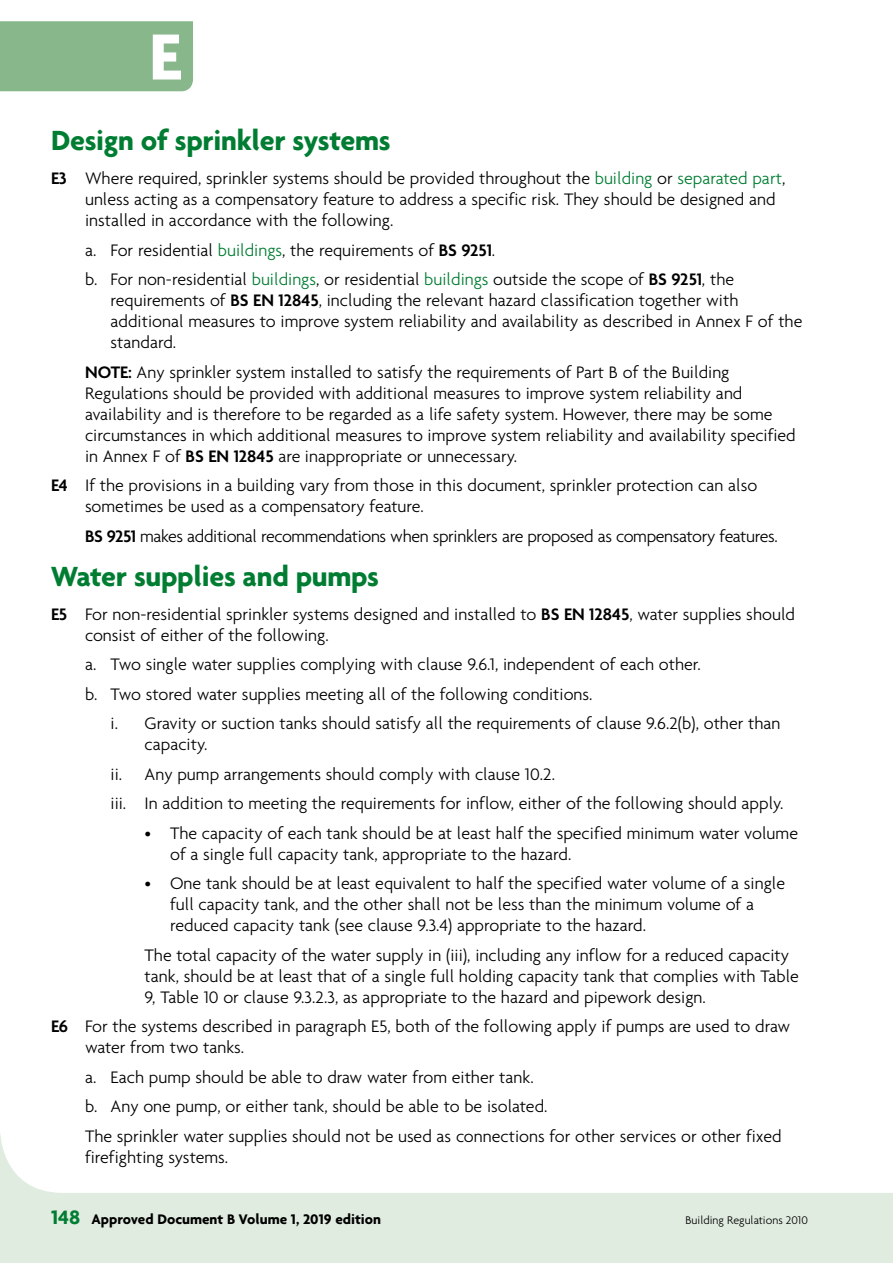
<style>
.page{position:relative;width:893px;height:1263px;background:#fff}
.page>*{position:absolute;margin:0;border:0;box-sizing:border-box;transform-origin:0 0}
.t1{font:700 70.5px "Agenda";color:#fff}
.t2{font:700 30px "Agenda";letter-spacing:-.01em;color:#007d32}
.t3{font:300 18px/21px "Agenda";color:#000}
.t4{font:300 18px "Agenda";letter-spacing:-.02em;color:#000}
.t5{font:700 15px "Agenda";color:#000}
.t6{font:300 12px "Agenda";color:#000}
.s1{font-weight:600}
.s2{color:#007d32}
.s3{font-size:21px;color:#007d32}
</style>
<div class="page">
<svg style="left:0;top:1134px;width:893px;height:129px;fill:#e1ece1"></svg>
<div style="left:0;top:21px;width:193px;height:70px;background:#87b78b"></div>
<h1 class="t1" style="left:149px;top:14px;width:35px">E</h1>
<h2 class="t2" style="left:51px;top:122px;width:341px">Design of sprinkler systems</h2>
<p class="t3" style="left:85px;top:168px;width:702px;text-indent:-34px"><span class="s1">E3</span> Where required, sprinkler systems should be provided throughout the <span class="s2">building</span> or <span class="s2">separated part</span>, unless acting as a compensatory feature to address a specific risk. They should be designed and installed in accordance with the following.</p>
<p class="t3" style="left:85px;top:235px;width:651px;line-height:29.5px">a. For residential <span class="s2">buildings</span>, the requirements of <span class="s1">BS 9251</span>.<br>b. For non-residential <span class="s2">buildings</span>, or residential <span class="s2">buildings</span> outside the scope of <span class="s1">BS 9251</span>, the</p>
<p class="t3" style="left:111px;top:290px;width:693px">requirements of <span class="s1">BS EN 12845</span>, including the relevant hazard classification together with additional measures to improve system reliability and availability as described in Annex F of the standard.</p>
<p class="t3" style="left:85px;top:361px;width:712px"><span class="s1">NOTE:</span> Any sprinkler system installed to satisfy the requirements of Part B of the Building Regulations should be provided with additional measures to improve system reliability and availability and is therefore to be regarded as a life safety system. However, there may be some circumstances in which additional measures to improve system reliability and availability specified in Annex F of <span class="s1">BS EN 12845</span> are inappropriate or unnecessary.</p>
<p class="t3" style="left:85px;top:475px;width:674px;text-indent:-34px"><span class="s1">E4</span> If the provisions in a building vary from those in this document, sprinkler protection can also sometimes be used as a compensatory feature.</p>
<p class="t4" style="left:85px;top:525px;width:694px"><span class="s1">BS 9251</span> makes additional recommendations when sprinklers are proposed as compensatory features.</p>
<h2 class="t2" style="left:51px;top:558px;width:329px">Water supplies and pumps</h2>
<p class="t3" style="left:85px;top:603px;width:711px;text-indent:-34px"><span class="s1">E5</span> For non-residential sprinkler systems designed and installed to <span class="s1">BS EN 12845</span>, water supplies should consist of either of the following.</p>
<p class="t3" style="left:85px;top:649px;width:617px;line-height:29.5px">a. Two single water supplies complying with clause 9.6.1, independent of each other. b. Two stored water supplies meeting all of the following conditions.</p>
<p class="t3" style="left:145px;top:713px;width:637px;text-indent:-34px">i. Gravity or suction tanks should satisfy all the requirements of clause 9.6.2(b), other than capacity.</p>
<p class="t3" style="left:111px;top:759px;width:675px;line-height:29.5px">ii. Any pump arrangements should comply with clause 10.2.<br>iii. In addition to meeting the requirements for inflow, either of the following should apply.</p>
<p class="t3" style="left:170px;top:822px;width:629px;text-indent:-26px">• The capacity of each tank should be at least half the specified minimum water volume of a single full capacity tank, appropriate to the hazard.</p>
<p class="t3" style="left:170px;top:873px;width:617px;text-indent:-26px">• One tank should be at least equivalent to half the specified water volume of a single full capacity tank, and the other shall not be less than the minimum volume of a reduced capacity tank (see clause 9.3.4) appropriate to the hazard.</p>
<p class="t3" style="left:145px;top:944px;width:656px">The total capacity of the water supply in (iii), including any inflow for a reduced capacity tank, should be at least that of a single full holding capacity tank that complies with Table<br>9, Table 10 or clause 9.3.2.3, as appropriate to the hazard and pipework design.</p>
<p class="t3" style="left:85px;top:1016px;width:707px;text-indent:-34px"><span class="s1">E6</span> For the systems described in paragraph E5, both of the following apply if pumps are used to draw water from two tanks.</p>
<p class="t3" style="left:85px;top:1062px;width:698px;line-height:29.5px">a. Each pump should be able to draw water from either tank.<br>b. Any one pump, or either tank, should be able to be isolated.<br>The sprinkler water supplies should not be used as connections for other services or other fixed</p>
<p class="t3" style="left:85px;top:1146px;width:145px">firefighting systems.</p>
<p class="t5" style="left:51px;top:1210px;width:332px"><span class="s3">148</span> Approved Document B Volume 1, 2019 edition</p>
<p class="t6" style="left:685px;top:1213px;width:124px">Building Regulations 2010</p>
</div>
